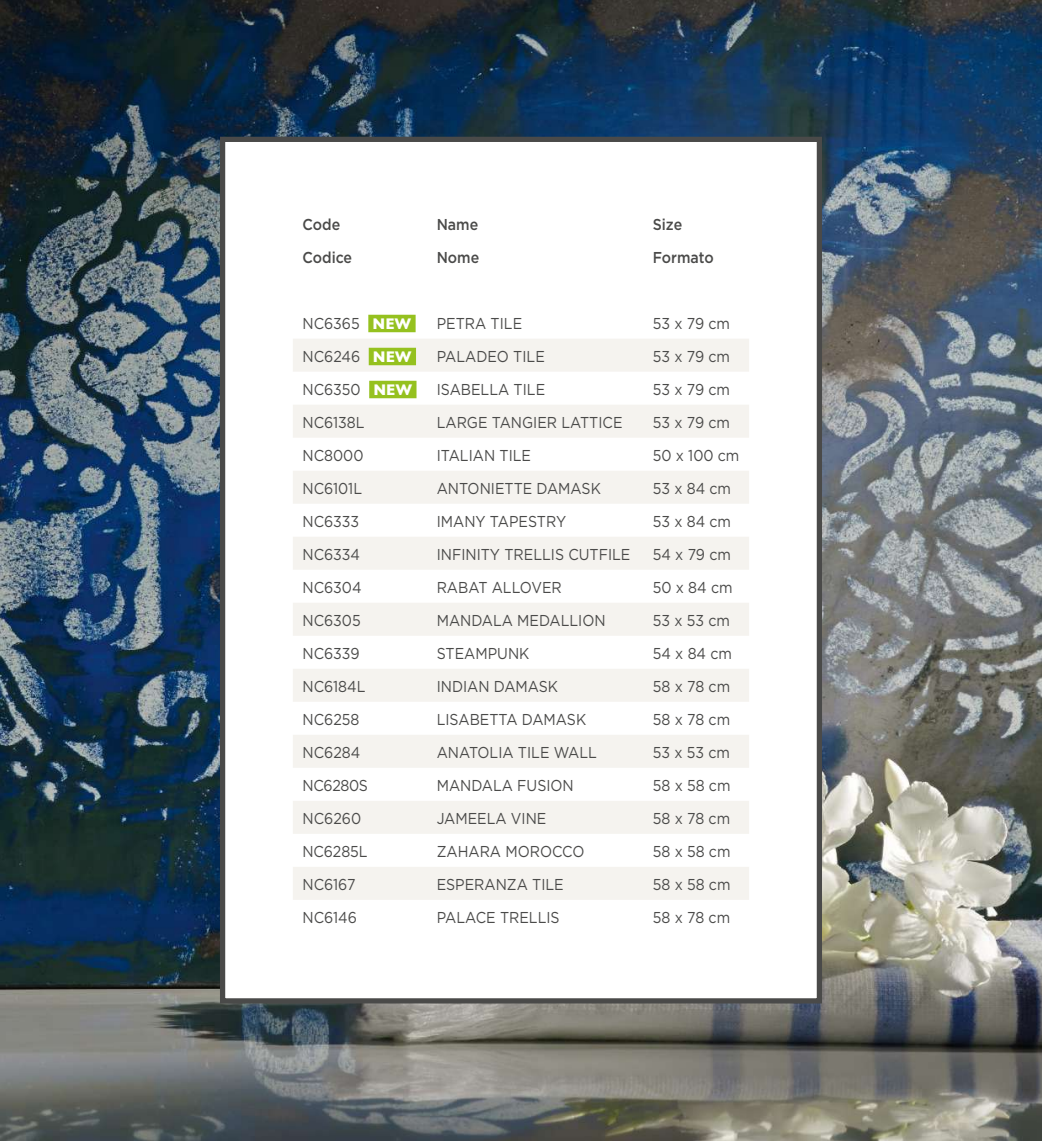
<style>
.page{position:relative;width:1042px;height:1141px;background:#fff}
.page>*{position:absolute;margin:0;border:0;box-sizing:border-box;transform-origin:0 0}
.t1{font:15.75px "Gotham";color:#4a4a49;scale:.9 1}
.t2{font:500 15.75px "Gotham";color:#4a4a49;scale:.9 1}
.t3{font:15.75px "Gotham";letter-spacing:-.025em;color:#4a4a49;scale:.9 1}
.s1{font-family:"Gill Sans";font-weight:700;color:#fff}
</style>
<div class="page">
<img style="left:0;top:0;width:1042px;height:1141px">
<div style="left:220px;top:137px;width:602px;height:866px;background:#fff;border:5px solid #4a4a49"></div>
<svg style="left:294px;top:339px;width:454px;height:561px;fill:#f5f3ef"></svg>
<div style="left:368px;top:315px;width:48px;height:17px;background:#95c11f"></div>
<div style="left:369px;top:348px;width:47px;height:17px;background:#95c11f"></div>
<div style="left:369px;top:381px;width:47px;height:17px;background:#95c11f"></div>
<p class="t2" style="left:303px;top:215px;width:43px">Code</p>
<p class="t2" style="left:437px;top:215px;width:48px">Name</p>
<p class="t2" style="left:653px;top:215px;width:34px">Size</p>
<p class="t2" style="left:303px;top:248px;width:57px">Codice</p>
<p class="t2" style="left:437px;top:248px;width:49px">Nome</p>
<p class="t2" style="left:653px;top:248px;width:69px">Formato</p>
<p class="t1" style="left:303px;top:314px;width:122px">NC6365 <span class="s1">NEW</span></p>
<p class="t1" style="left:437px;top:314px;width:96px">PETRA TILE</p>
<p class="t1" style="left:653px;top:314px;width:87px">53 x 79 cm</p>
<p class="t1" style="left:303px;top:347px;width:123px">NC6246 <span class="s1">NEW</span></p>
<p class="t1" style="left:437px;top:347px;width:122px">PALADEO TILE</p>
<p class="t1" style="left:653px;top:347px;width:87px">53 x 79 cm</p>
<p class="t1" style="left:303px;top:380px;width:123px">NC6350 <span class="s1">NEW</span></p>
<p class="t1" style="left:437px;top:380px;width:122px">ISABELLA TILE</p>
<p class="t1" style="left:653px;top:380px;width:87px">53 x 79 cm</p>
<p class="t1" style="left:303px;top:413px;width:70px">NC6138L</p>
<p class="t1" style="left:437px;top:413px;width:208px">LARGE TANGIER LATTICE</p>
<p class="t1" style="left:653px;top:413px;width:87px">53 x 79 cm</p>
<p class="t1" style="left:303px;top:446px;width:69px">NC8000</p>
<p class="t1" style="left:437px;top:446px;width:106px">ITALIAN TILE</p>
<p class="t1" style="left:653px;top:446px;width:98px">50 x 100 cm</p>
<p class="t1" style="left:303px;top:479px;width:68px">NC6101L</p>
<p class="t1" style="left:437px;top:479px;width:184px">ANTONIETTE DAMASK</p>
<p class="t1" style="left:653px;top:479px;width:88px">53 x 84 cm</p>
<p class="t1" style="left:303px;top:513px;width:65px">NC6333</p>
<p class="t1" style="left:437px;top:513px;width:145px">IMANY TAPESTRY</p>
<p class="t1" style="left:653px;top:513px;width:88px">53 x 84 cm</p>
<p class="t1" style="left:303px;top:546px;width:65px">NC6334</p>
<p class="t1" style="left:437px;top:546px;width:217px">INFINITY TRELLIS CUTFILE</p>
<p class="t1" style="left:653px;top:546px;width:88px">54 x 79 cm</p>
<p class="t1" style="left:303px;top:579px;width:67px">NC6304</p>
<p class="t1" style="left:437px;top:579px;width:140px">RABAT ALLOVER</p>
<p class="t1" style="left:653px;top:579px;width:90px">50 x 84 cm</p>
<p class="t1" style="left:303px;top:612px;width:66px">NC6305</p>
<p class="t1" style="left:437px;top:612px;width:189px">MANDALA MEDALLION</p>
<p class="t1" style="left:653px;top:612px;width:87px">53 x 53 cm</p>
<p class="t1" style="left:303px;top:645px;width:65px">NC6339</p>
<p class="t1" style="left:437px;top:645px;width:104px">STEAMPUNK</p>
<p class="t1" style="left:653px;top:645px;width:89px">54 x 84 cm</p>
<p class="t1" style="left:303px;top:678px;width:71px">NC6184L</p>
<p class="t1" style="left:437px;top:678px;width:136px">INDIAN DAMASK</p>
<p class="t1" style="left:653px;top:678px;width:87px">58 x 78 cm</p>
<p class="t1" style="left:303px;top:711px;width:65px">NC6258</p>
<p class="t1" style="left:437px;top:711px;width:168px">LISABETTA DAMASK</p>
<p class="t1" style="left:653px;top:711px;width:87px">58 x 78 cm</p>
<p class="t1" style="left:303px;top:744px;width:66px">NC6284</p>
<p class="t1" style="left:437px;top:744px;width:180px">ANATOLIA TILE WALL</p>
<p class="t1" style="left:653px;top:744px;width:87px">53 x 53 cm</p>
<p class="t3" style="left:303px;top:777px;width:74px">NC6280S</p>
<p class="t1" style="left:437px;top:777px;width:154px">MANDALA FUSION</p>
<p class="t1" style="left:653px;top:777px;width:88px">58 x 58 cm</p>
<p class="t1" style="left:303px;top:810px;width:67px">NC6260</p>
<p class="t1" style="left:437px;top:810px;width:123px">JAMEELA VINE</p>
<p class="t1" style="left:653px;top:810px;width:87px">58 x 78 cm</p>
<p class="t1" style="left:303px;top:843px;width:74px">NC6285L</p>
<p class="t1" style="left:437px;top:843px;width:166px">ZAHARA MOROCCO</p>
<p class="t1" style="left:653px;top:843px;width:88px">58 x 58 cm</p>
<p class="t1" style="left:303px;top:876px;width:60px">NC6167</p>
<p class="t1" style="left:437px;top:876px;width:143px">ESPERANZA TILE</p>
<p class="t1" style="left:653px;top:876px;width:88px">58 x 58 cm</p>
<p class="t1" style="left:303px;top:909px;width:62px">NC6146</p>
<p class="t1" style="left:437px;top:909px;width:138px">PALACE TRELLIS</p>
<p class="t1" style="left:653px;top:909px;width:87px">58 x 78 cm</p>
</div>
